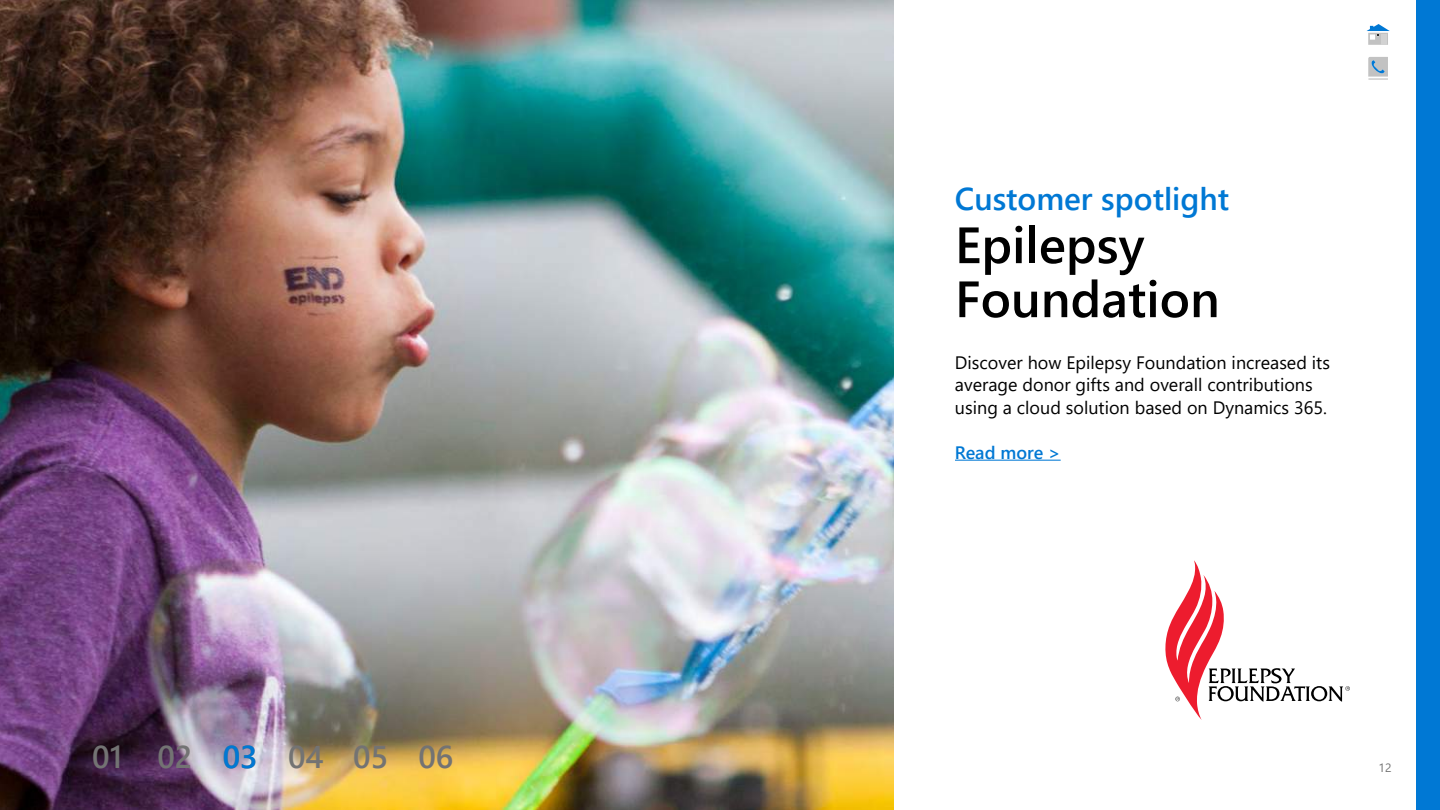
<style>
.page{position:relative;width:1440px;height:810px;background:#fff}
.page>*{position:absolute;margin:0;border:0;box-sizing:border-box;transform-origin:0 0}
.t1{font:600 51px/54px "Segoe UI";color:#000}
.t2{font:600 31.5px "Segoe UI";color:#0078d4}
.t3{font:600 31.5px "Segoe UI";color:#737373}
.t4{font:18px/22.5px "Segoe UI";color:#000}
.t5{font:600 18px "Segoe UI";color:#0078d4}
.t6{font:12px "Segoe UI";color:#737373}
</style>
<div class="page">
<img style="left:0;top:0;width:894px;height:810px">
<div style="left:1416px;top:0;width:24px;height:810px;background:#0078d4"></div>
<hr style="left:955px;top:460px;width:106px;height:1px;background:#0078d4">
<svg style="left:1165px;top:560px;width:185px;height:160px"></svg>
<svg style="left:1368px;top:57px;width:20px;height:23px"></svg>
<svg style="left:1366px;top:24px;width:24px;height:21px"></svg>
<h2 class="t3" style="left:92px;top:727px;width:363px">01 02 03 04 05 06</h2>
<h2 class="t2" style="left:955px;top:170px;width:276px">Customer spotlight</h2>
<h1 class="t1" style="left:955px;top:214px;width:266px">Epilepsy<br>Foundation</h1>
<p class="t4" style="left:955px;top:349px;width:377px">Discover how Epilepsy Foundation increased its average donor gifts and overall contributions using a cloud solution based on Dynamics 365.</p>
<p class="t5" style="left:955px;top:435px;width:107px">Read more &gt;</p>
<p class="t6" style="left:1379px;top:757px;width:14px">12</p>
</div>
